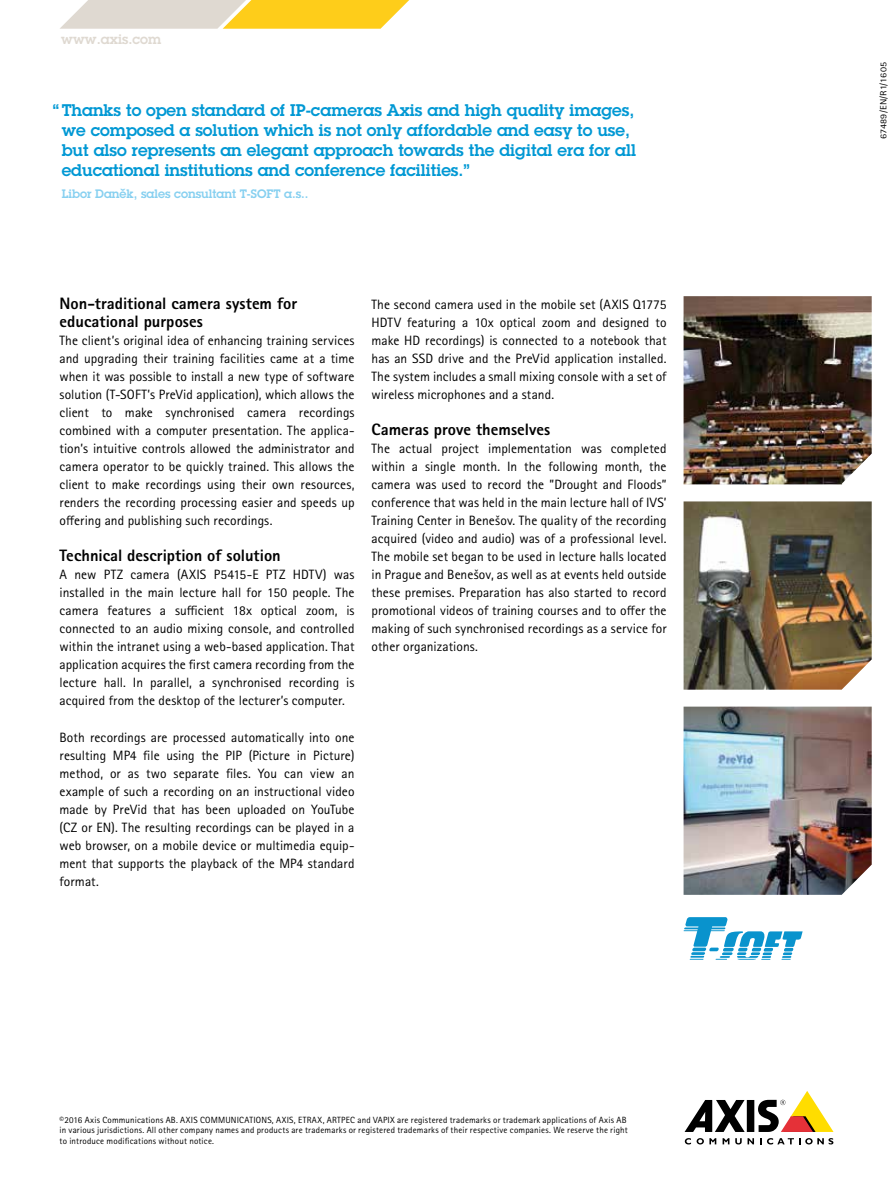
<style>
.page{position:relative;width:893px;height:1191px;background:#fff}
.page>*{position:absolute;margin:0;border:0;box-sizing:border-box;transform-origin:0 0}
.t1{font:600 16.5px/19.8px "Lubalin Graph ECG";color:#0098d4}
.t2{font:800 16.5px/18px "Rotis Sans Serif Pro";color:#000}
.t3{font:13.5px/18px "Rotis Sans Serif Pro";letter-spacing:.005em;color:#000;text-align:justify}
.t4{font:600 13.5px "Lubalin Graph ECG";color:#dfd9d1}
.t5{font:600 12px "Lubalin Graph ECG";color:#87d0f0}
.t6{font:9px/10.8px "Rotis Sans Serif Pro";letter-spacing:.02em;color:#000}
.t7{font:9px "Rotis Sans Serif Pro";letter-spacing:.02em;color:#000;scale:1.12 1}
</style>
<div class="page">
<div style="left:747px;top:1100px;width:7px;height:32px;background:#000"></div>
<svg style="left:685px;top:1100px;width:60px;height:32px"></svg>
<svg style="left:758px;top:1091px;width:75px;height:41px"></svg>
<svg style="left:685px;top:1138px;width:6px;height:6px"></svg>
<svg style="left:697px;top:1138px;width:19px;height:6px"></svg>
<svg style="left:723px;top:1138px;width:6px;height:6px"></svg>
<svg style="left:735px;top:1138px;width:19px;height:6px"></svg>
<svg style="left:760px;top:1138px;width:73px;height:6px"></svg>
<svg style="left:60px;top:0;width:349px;height:29px;background:#f0d783"></svg>
<img style="left:684px;top:296px;width:188px;height:188px">
<img style="left:684px;top:501px;width:188px;height:188px">
<svg style="left:684px;top:917px;width:119px;height:42px"></svg>
<img style="left:684px;top:706px;width:188px;height:189px">
<p class="t4" style="left:61px;top:30px;width:102px">www.axis.com</p>
<p class="t1" style="left:62px;top:101px;width:576px;text-indent:-9px">“ Thanks to open standard of IP-cameras Axis and high quality images, we composed a solution which is not only affordable and easy to use, but also represents an elegant approach towards the digital era for all educational institutions and conference facilities.”</p>
<p class="t5" style="left:62px;top:186px;width:248px">Libor Daněk, sales consultant T-SOFT a.s..</p>
<p class="t2" style="left:60px;top:295px;width:239px">Non-traditional camera system for educational purposes</p>
<p class="t3" style="left:60px;top:332px;width:297px">The client’s original idea of enhancing training services and upgrading their training facilities came at a time when it was possible to install a new type of software solution (T-SOFT’s PreVid application), which allows the client to make synchronised camera recordings combined with a computer presentation. The applica&shy;tion’s intuitive controls allowed the administrator and camera operator to be quickly trained. This allows the client to make recordings using their own resources, renders the recording processing easier and speeds up offering and publishing such recordings.</p>
<p class="t2" style="left:60px;top:547px;width:223px">Technical description of solution</p>
<p class="t3" style="left:60px;top:566px;width:297px">A new PTZ camera (AXIS P5415-E PTZ HDTV) was installed in the main lecture hall for 150 people. The camera features a sufficient 18x optical zoom, is connected to an audio mixing console, and controlled within the intranet using a web-based application. That application acquires the first camera recording from the lecture hall. In parallel, a synchronised recording is acquired from the desktop of the lecturer’s computer.</p>
<p class="t3" style="left:60px;top:728px;width:297px">Both recordings are processed automatically into one resulting MP4 file using the PIP (Picture in Picture) method, or as two separate files. You can view an example of such a recording on an instructional video made by PreVid that has been uploaded on YouTube (CZ or EN). The resulting recordings can be played in a web browser, on a mobile device or multimedia equip&shy;ment that supports the playback of the MP4 standard format.</p>
<p class="t3" style="left:372px;top:296px;width:297px">The second camera used in the mobile set (AXIS Q1775<br>HDTV featuring a 10x optical zoom and designed to make HD recordings) is connected to a notebook that has an SSD drive and the PreVid application installed.<br>The system includes a small mixing console with a set of wireless microphones and a stand.</p>
<p class="t2" style="left:372px;top:421px;width:180px">Cameras prove themselves</p>
<p class="t3" style="left:372px;top:440px;width:297px">The actual project implementation was completed within a single month. In the following month, the camera was used to record the ”Drought and Floods” conference that was held in the main lecture hall of IVS’ Training Center in Benešov. The quality of the recording acquired (video and audio) was of a professional level.<br>The mobile set began to be used in lecture halls located in Prague and Benešov, as well as at events held outside these premises. Preparation has also started to record promotional videos of training courses and to offer the making of such synchronised recordings as a service for other organizations.</p>
<p class="t6" style="left:60px;top:1114px;width:570px">©2016 Axis Communications AB. AXIS COMMUNICATIONS, AXIS, ETRAX, ARTPEC and VAPIX are registered trademarks or trademark applications of Axis AB in various jurisdictions. All other company names and products are trademarks or registered trademarks of their respective companies. We reserve the right to introduce modifications without notice.</p>
<p class="t7" style="left:878px;top:139px;width:70px;rotate:-90deg">67489/EN/R1/1605</p>
</div>
